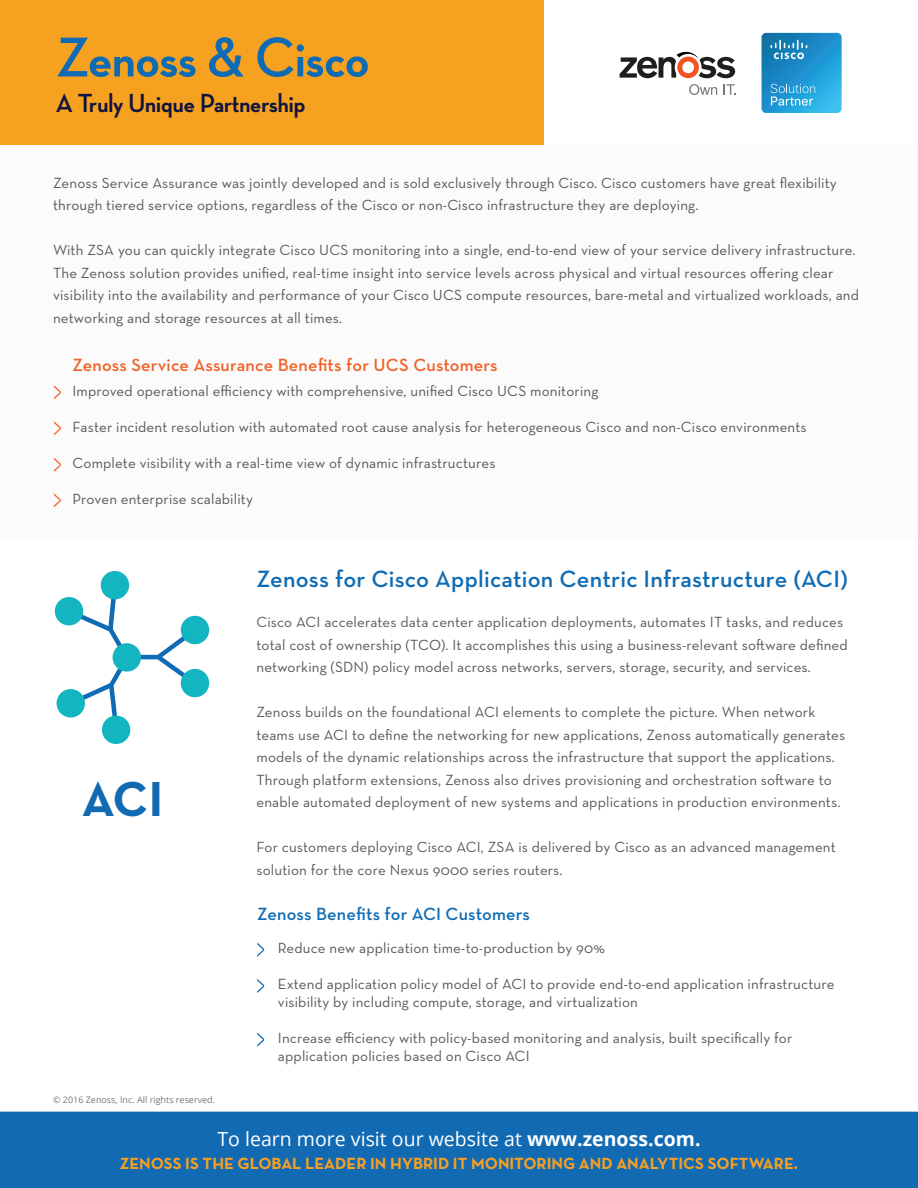
<style>
.page{position:relative;width:918px;height:1188px;background:#fff}
.page>*{position:absolute;margin:0;border:0;box-sizing:border-box;transform-origin:0 0}
.t1{font:700 57.15px "Neutra Display";color:#0f6cb4}
.t2{font:49.95px "Neutra Text Exp Bold Alt";color:#126ab3}
.t3{font:700 26.7px "Neutra Display";color:#10143e}
.t4{font:600 24px "Neutra Text Exp";letter-spacing:.01em;color:#0f6cb4}
.t5{font:19.5px "Open Sans";color:#fff}
.t6{font:600 18px "Neutra Text Exp";letter-spacing:.01em;color:#f26125}
.t7{font:600 18px "Neutra Text Exp";letter-spacing:.01em;color:#0f6cb4}
.t8{font:700 16.5px "Neutra Text Exp";color:#f8a021}
.t9{font:15px/22.5px "Neutra Text Exp";letter-spacing:.01em;color:#57585a}
.t10{font:9px "Open Sans";color:#787779}
.s1{font-weight:700}
</style>
<div class="page">
<svg style="left:620px;top:51px;width:115px;height:27px"></svg>
<svg style="left:689px;top:84px;width:28px;height:11px"></svg>
<svg style="left:724px;top:84px;width:11px;height:11px"></svg>
<svg style="left:762px;top:33px;width:80px;height:80px;background:#2d9bd1"></svg>
<div style="left:0;top:0;width:543px;height:146px;background:#f7a120"></div>
<svg style="left:257px;top:943px;width:7px;height:14px"></svg>
<svg style="left:257px;top:979px;width:7px;height:14px"></svg>
<svg style="left:257px;top:1033px;width:7px;height:14px"></svg>
<div style="left:181px;top:616px;width:28px;height:28px;background:#13b5c1;border-radius:50%"></div>
<div style="left:181px;top:669px;width:28px;height:28px;background:#13b5c1;border-radius:50%"></div>
<svg style="left:54px;top:571px;width:153px;height:173px"></svg>
<div style="left:0;top:1112px;width:918px;height:76px;background:#126ab3"></div>
<div style="left:0;top:146px;width:918px;height:393px;background:#fbfbfc"></div>
<svg style="left:54px;top:385px;width:7px;height:15px"></svg>
<svg style="left:54px;top:421px;width:7px;height:15px"></svg>
<svg style="left:54px;top:493px;width:7px;height:15px"></svg>
<svg style="left:54px;top:458px;width:7px;height:14px"></svg>
<h1 class="t1" style="left:56px;top:26px;width:315px">Zenoss &amp; Cisco</h1>
<h3 class="t3" style="left:56px;top:89px;width:251px">A Truly Unique Partnership</h3>
<p class="t9" style="left:53px;top:171px;width:785px">Zenoss Service Assurance was jointly developed and is sold exclusively through Cisco. Cisco customers have great flexibility through tiered service options, regardless of the Cisco or non-Cisco infrastructure they are deploying.</p>
<p class="t9" style="left:53px;top:238px;width:808px">With ZSA you can quickly integrate Cisco UCS monitoring into a single, end-to-end view of your service delivery infrastructure.<br>The Zenoss solution provides unified, real-time insight into service levels across physical and virtual resources offering clear visibility into the availability and performance of your Cisco UCS compute resources, bare-metal and virtualized workloads, and networking and storage resources at all times.</p>
<p class="t6" style="left:73px;top:354px;width:427px">Zenoss Service Assurance Benefits for UCS Customers</p>
<p class="t9" style="left:73px;top:379px;width:527px">Improved operational efficiency with comprehensive, unified Cisco UCS monitoring</p>
<p class="t9" style="left:73px;top:415px;width:736px">Faster incident resolution with automated root cause analysis for heterogeneous Cisco and non-Cisco environments</p>
<p class="t9" style="left:73px;top:451px;width:424px">Complete visibility with a real-time view of dynamic infrastructures</p>
<p class="t9" style="left:73px;top:487px;width:182px">Proven enterprise scalability</p>
<h2 class="t2" style="left:82px;top:767px;width:83px">ACI</h2>
<p class="t10" style="left:53px;top:1094px;width:164px">© 2016 Zenoss, Inc. All rights reserved.</p>
<h3 class="t4" style="left:256px;top:564px;width:593px">Zenoss for Cisco Application Centric Infrastructure (ACI)</h3>
<p class="t9" style="left:256px;top:611px;width:593px">Cisco ACI accelerates data center application deployments, automates IT tasks, and reduces total cost of ownership (TCO). It accomplishes this using a business-relevant software defined networking (SDN) policy model across networks, servers, storage, security, and services.</p>
<p class="t9" style="left:256px;top:701px;width:590px">Zenoss builds on the foundational ACI elements to complete the picture. When network teams use ACI to define the networking for new applications, Zenoss automatically generates models of the dynamic relationships across the infrastructure that support the applications.<br>Through platform extensions, Zenoss also drives provisioning and orchestration software to enable automated deployment of new systems and applications in production environments.</p>
<p class="t9" style="left:256px;top:836px;width:581px">For customers deploying Cisco ACI, ZSA is delivered by Cisco as an advanced management solution for the core Nexus 9000 series routers.</p>
<p class="t7" style="left:257px;top:903px;width:274px">Zenoss Benefits for ACI Customers</p>
<p class="t9" style="left:278px;top:937px;width:329px">Reduce new application time-to-production by 90%</p>
<p class="t9" style="left:278px;top:975px;width:558px;line-height:18px">Extend application policy model of ACI to provide end-to-end application infrastructure visibility by including compute, storage, and virtualization</p>
<p class="t9" style="left:278px;top:1029px;width:516px;line-height:18px">Increase efficiency with policy-based monitoring and analysis, built specifically for application policies based on Cisco ACI</p>
<h3 class="t5" style="left:217px;top:1125px;width:485px">To learn more visit our website at <span class="s1">www.zenoss.com.</span></h3>
<p class="t8" style="left:120px;top:1153px;width:680px">ZENOSS IS THE GLOBAL LEADER IN HYBRID IT MONITORING AND ANALYTICS SOFTWARE.</p>
</div>
